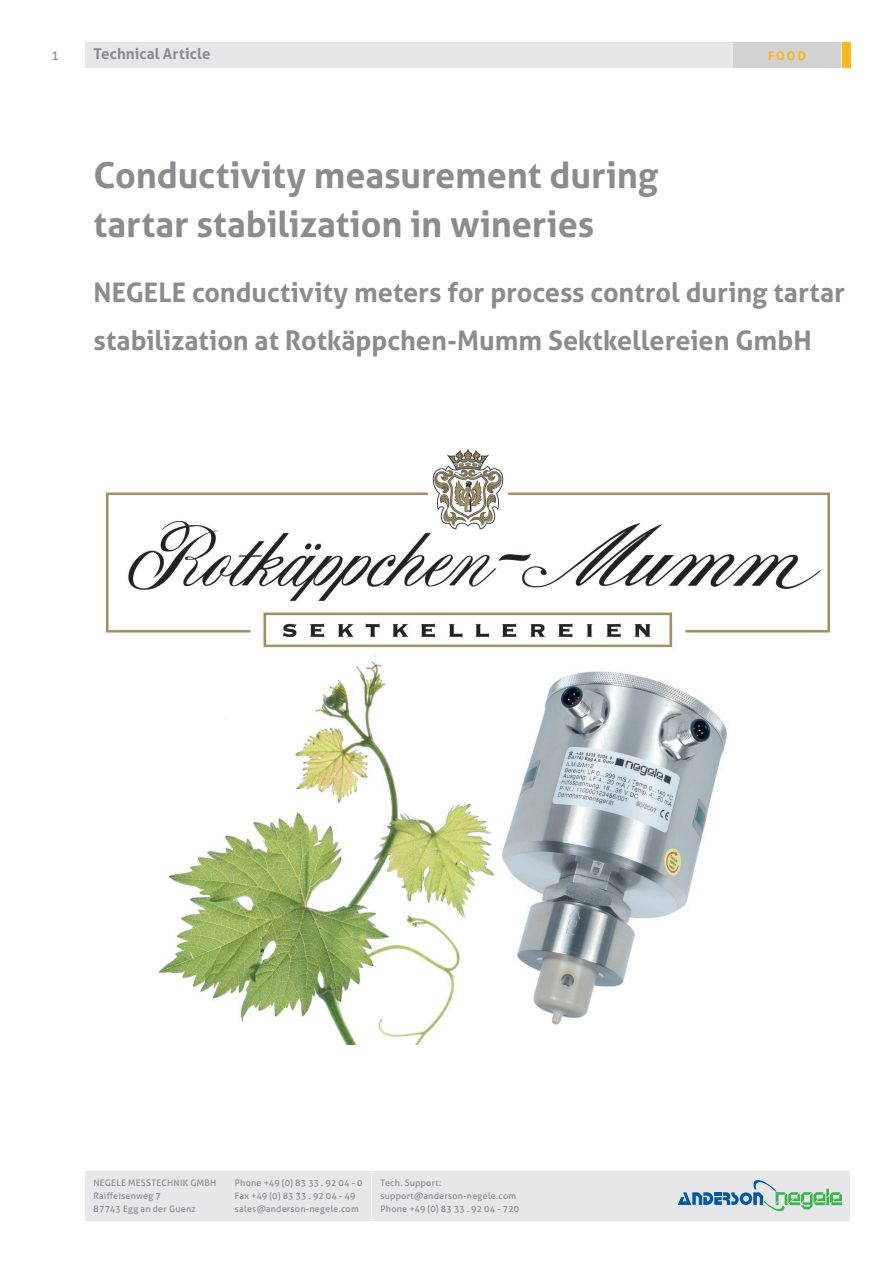
<style>
.page{position:relative;width:893px;height:1263px;background:#fff}
.page>*{position:absolute;margin:0;border:0;box-sizing:border-box;transform-origin:0 0}
.t1{font:700 36px/48.6px "Aller";letter-spacing:-.005em;color:#8a8c8f}
.t2{font:700 27px/48.6px "Aller";color:#8a8c8f}
.t3{font:700 15px "Aller";letter-spacing:.01em;color:#8a8c8f}
.t4{font:13.5px "Aller";color:#8a8c8f}
.t5{font:700 12px "Aller";color:#fcb814}
.t6{font:9px/12.6px "Aller";letter-spacing:.025em;color:#8a8c8f}
</style>
<div class="page">
<div style="left:85px;top:43px;width:647px;height:25px;background:#e6e7e9"></div>
<div style="left:733px;top:43px;width:108px;height:25px;background:#d1d2d4"></div>
<div style="left:842px;top:43px;width:8px;height:25px;background:#fcb814"></div>
<div style="left:530px;top:1171px;width:320px;height:49px;background:#e6e7e9"></div>
<div style="left:226px;top:1171px;width:145px;height:49px;background:#e6e7e9"></div>
<div style="left:372px;top:1171px;width:157px;height:49px;background:#e6e7e9"></div>
<div style="left:85px;top:1171px;width:140px;height:49px;background:#e6e7e9"></div>
<svg style="left:678px;top:1180px;width:164px;height:32px"></svg>
<img style="left:106px;top:449px;width:723px;height:595px">
<h3 class="t3" style="left:94px;top:44px;width:118px">Technical Article</h3>
<h3 class="t4" style="left:51px;top:47px;width:10px">1</h3>
<h3 class="t5" style="left:768px;top:48px;width:39px">food</h3>
<h1 class="t1" style="left:94px;top:151px;width:566px">Conductivity measurement during tartar stabilization in wineries</h1>
<h2 class="t2" style="left:94px;top:268px;width:753px">NEGELE conductivity meters for process control during tartar stabilization at Rotkäppchen-Mumm Sektkellereien GmbH</h2>
<p class="t6" style="left:94px;top:1177px;width:123px">Negele Messtechn ik Gm bH<br>Raiffeisenweg 7<br>87743 Egg an der Guenz</p>
<p class="t6" style="left:235px;top:1177px;width:129px">Phone +49 (0) 83 33 . 92 04 - 0<br>Fax +49 (0) 83 33 . 92 04 - 49 sales@anderson-negele.com</p>
<p class="t6" style="left:381px;top:1177px;width:140px">Tech. Support: support@anderson-negele.com<br>Phone +49 (0) 83 33 . 92 04 - 720</p>
</div>
